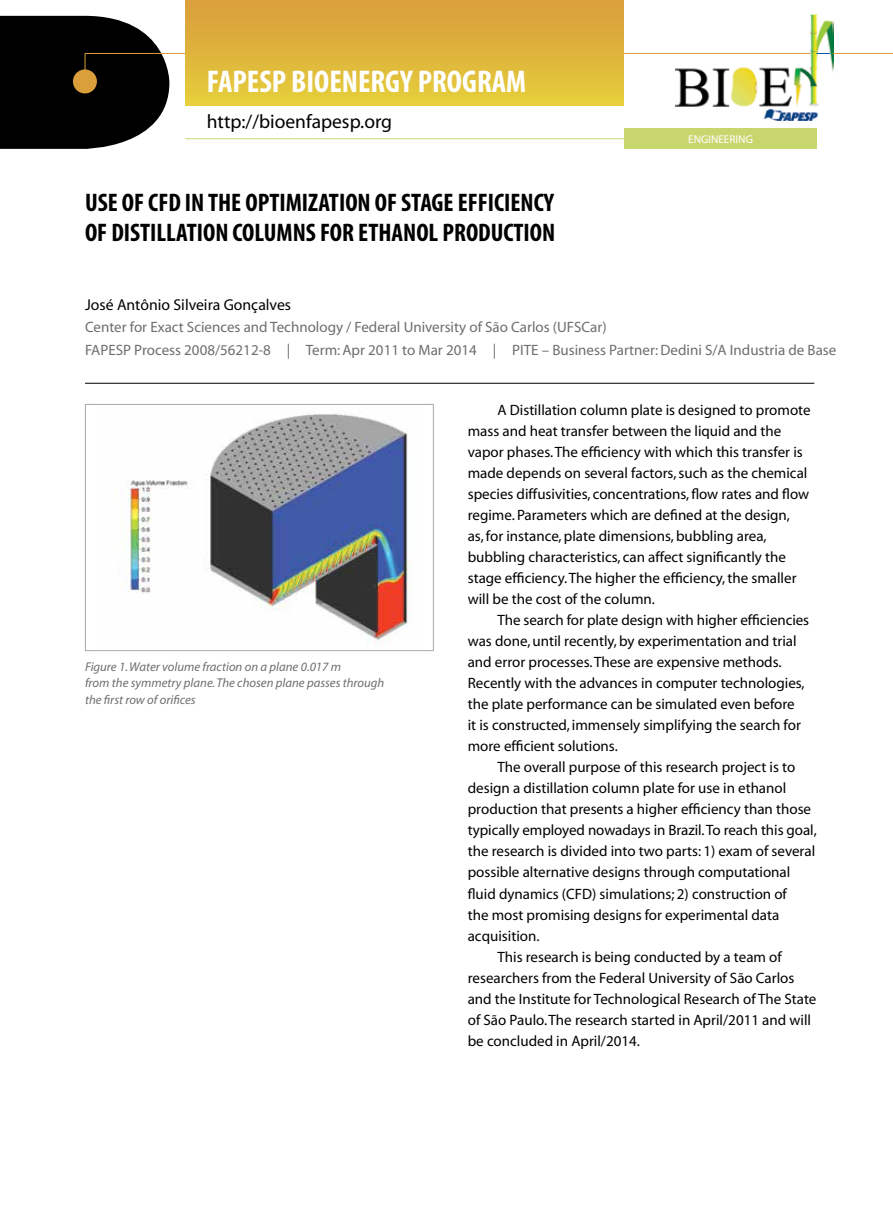
<style>
.page{position:relative;width:893px;height:1225px;background:#fff}
.page>*{position:absolute;margin:0;border:0;box-sizing:border-box;transform-origin:0 0}
.t1{font:700 condensed 31.5px "Myriad";color:#fff}
.t2{font:700 condensed 25.5px/30.9px "Myriad";color:#000}
.t3{font:19.5px "Myriad";color:#000}
.t4{font:15.75px "Myriad";color:#000}
.t5{font:15px/21px "Myriad";color:#000}
.t6{font:15px/22.5px "Myriad";color:#6d6e71}
.t7{font:italic 12.75px/16.5px "Myriad";color:#6d6e71}
.t8{font:11.25px "Myriad";color:#fff}
</style>
<div class="page">
<img style="left:675px;top:15px;width:158px;height:105px">
<svg style="left:0;top:16px;width:169px;height:133px;background:#1d1c1a"></svg>
<svg style="left:816px;top:53px;width:14px;height:1px"></svg>
<hr style="left:833px;top:53px;width:60px;height:1px;background:#da9e3b">
<hr style="left:85px;top:53px;width:726px;height:1px;background:#da9e3b">
<hr style="left:185px;top:138px;width:439px;height:1px;background:#c8d66e">
<div style="left:185px;top:0;width:439px;height:106px;background:linear-gradient(to bottom,#d99c3c,#e5ce3b)"></div>
<hr style="left:85px;top:383px;width:729px;height:1px;background:#000">
<div style="left:624px;top:128px;width:192px;height:21px;background:#c8d66e"></div>
<img style="left:121px;top:413px;width:290px;height:232px">
<div style="left:85px;top:404px;width:349px;height:247px;border:1px solid #a7a9ac"></div>
<h1 class="t1" style="left:207px;top:66px;width:321px">FAPESP BIOENERGY PROGRAM</h1>
<h3 class="t3" style="left:207px;top:112px;width:187px">http://bioenfapesp.org</h3>
<h2 class="t2" style="left:85px;top:188px;width:472px">USE OF CFD IN THE OPTIMIZATION OF STAGE EFFICIENCY<br>OF DISTILLATION COLUMNS FOR ETHANOL PRODUCTION</h2>
<p class="t8" style="left:688px;top:133px;width:66px">ENGINEERING</p>
<p class="t4" style="left:85px;top:296px;width:208px">José Antônio Silveira Gonçalves</p>
<p class="t6" style="left:85px;top:316px;width:753px">Center for Exact Sciences and Technology / Federal University of São Carlos (UFSCar)<br>FAPESP Process 2008/56212-8 | Term: Apr 2011 to Mar 2014 | PITE – Business Partner: Dedini S/A Industria de Base</p>
<p class="t7" style="left:85px;top:659px;width:301px">Figure 1. Water volume fraction on a plane 0.017 m<br>from the symmetry plane. The chosen plane passes through the first row of orifices</p>
<p class="t5" style="left:468px;top:400px;width:344px;text-indent:30px">A Distillation column plate is designed to promote mass and heat transfer between the liquid and the vapor phases. The efficiency with which this transfer is made depends on several factors, such as the chemical species diffusivities, concentrations, flow rates and flow regime. Parameters which are defined at the design,<br>as, for instance, plate dimensions, bubbling area, bubbling characteristics, can affect significantly the stage efficiency. The higher the efficiency, the smaller will be the cost of the column.</p>
<p class="t5" style="left:468px;top:610px;width:343px;text-indent:30px">The search for plate design with higher efficiencies was done, until recently, by experimentation and trial and error processes. These are expensive methods.<br>Recently with the advances in computer technologies, the plate performance can be simulated even before<br>it is constructed, immensely simplifying the search for more efficient solutions.</p>
<p class="t5" style="left:497px;top:757px;width:299px">The overall purpose of this research project is to</p>
<p class="t5" style="left:468px;top:778px;width:320px">design a distillation column plate for use in ethanol</p>
<p class="t5" style="left:468px;top:799px;width:345px">production that presents a higher efficiency than those</p>
<p class="t5" style="left:468px;top:820px;width:351px">typically employed nowadays in Brazil. To reach this goal,</p>
<p class="t5" style="left:468px;top:841px;width:349px">the research is divided into two parts: 1) exam of several</p>
<p class="t5" style="left:468px;top:862px;width:324px">possible alternative designs through computational</p>
<p class="t5" style="left:468px;top:883px;width:321px">fluid dynamics (CFD) simulations; 2) construction of</p>
<p class="t5" style="left:468px;top:904px;width:313px">the most promising designs for experimental data</p>
<p class="t5" style="left:468px;top:925px;width:73px">acquisition.</p>
<p class="t5" style="left:497px;top:946px;width:286px">This research is being conducted by a team of</p>
<p class="t5" style="left:468px;top:967px;width:328px">researchers from the Federal University of São Carlos</p>
<p class="t5" style="left:468px;top:988px;width:350px">and the Institute for Technological Research of The State</p>
<p class="t5" style="left:468px;top:1009px;width:345px">of São Paulo. The research started in April/2011 and will</p>
<p class="t5" style="left:468px;top:1030px;width:174px">be concluded in April/2014.</p>
</div>
